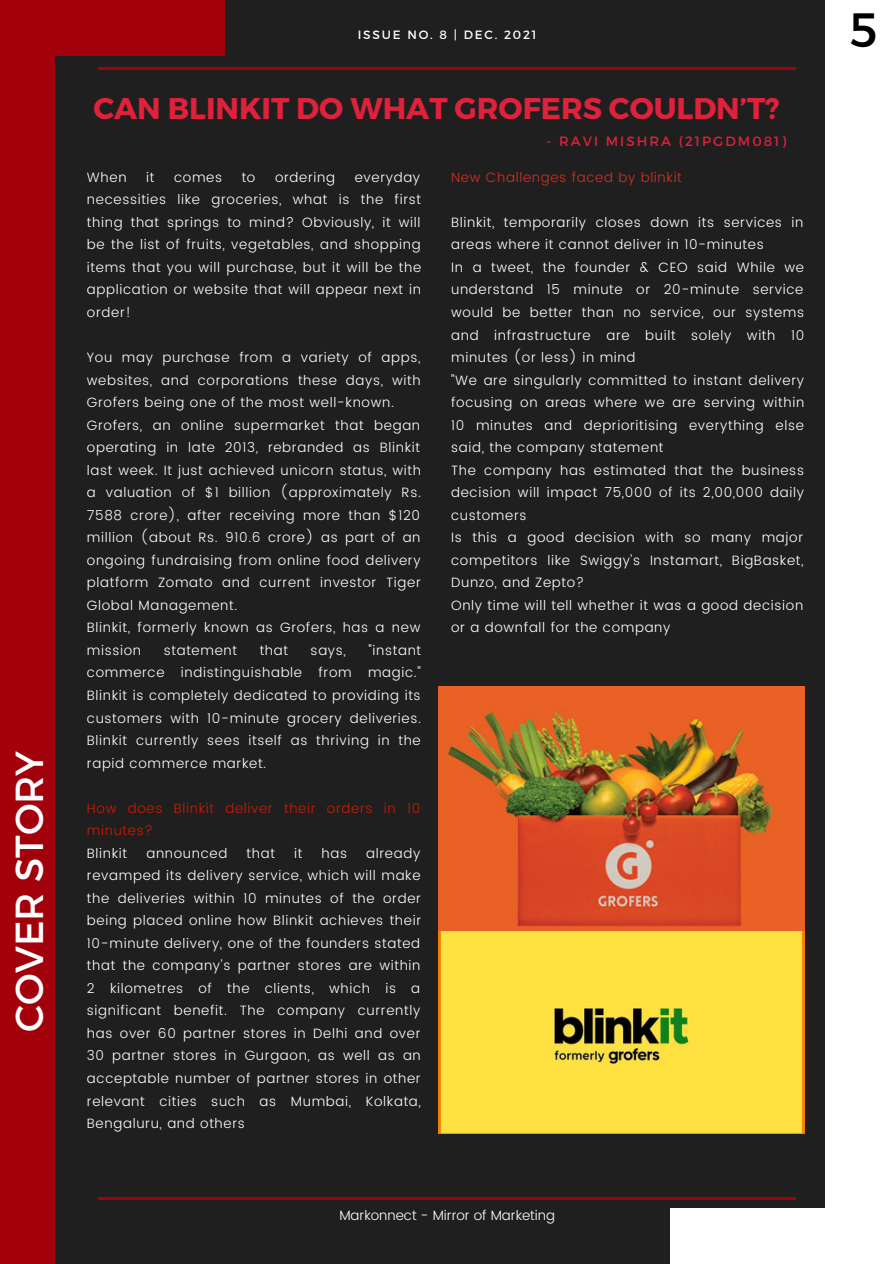
<style>
.page{position:relative;width:894px;height:1264px;background:#fff}
.page>*{position:absolute;margin:0;border:0;box-sizing:border-box;transform-origin:0 0}
.t1{font:48px "Montserrat";color:#000}
.t2{font:39px "Montserrat";color:#fefefe}
.t3{font:700 30px "Montserrat";color:#df213b}
.t4{font:300 13.5px/22.5px "Poppins";letter-spacing:.05em;color:#fcfdfe;text-align:justify}
.t5{font:300 13.5px/22.5px "Poppins";letter-spacing:.05em;color:#fff;text-align:justify}
.t6{font:300 13.5px/22.5px "Poppins";letter-spacing:.05em;color:#ce1a00}
.t7{font:300 13.5px "Poppins";color:#fff}
.t8{font:300 13.5px "Poppins";letter-spacing:.05em;color:#d13123}
.t9{font:13.5px "Montserrat";letter-spacing:.15em;color:#df213b}
.t10{font:12px "Montserrat";letter-spacing:.15em;color:#fefefe}
</style>
<div class="page">
<div style="left:0;top:0;width:893px;height:1263px;background:#1f1f1f"></div>
<hr style="left:98px;top:67px;width:697px;height:3px;background:#a2000a">
<div style="left:825px;top:0;width:68px;height:1263px;background:#fefefe"></div>
<div style="left:0;top:0;width:55px;height:1263px;background:#a2000a"></div>
<hr style="left:98px;top:1197px;width:697px;height:2px;background:#a2000a">
<div style="left:0;top:0;width:225px;height:55px;background:#a2000a"></div>
<div style="left:670px;top:1208px;width:223px;height:55px;background:#fefefe"></div>
<img style="left:438px;top:686px;width:366px;height:447px">
<p class="t2" style="left:4px;top:1032px;width:283px;rotate:-90deg">COVER STORY</p>
<p class="t10" style="left:358px;top:27px;width:180px">ISSUE NO. 8 | DEC. 2021</p>
<p class="t3" style="left:93px;top:89px;width:687px">CAN BLINKIT DO WHAT GROFERS COULDN’T?</p>
<p class="t4" style="left:87px;top:166px;width:41px">When</p>
<p class="t4" style="left:146px;top:166px;width:10px">it</p>
<p class="t4" style="left:174px;top:166px;width:49px">comes</p>
<p class="t4" style="left:242px;top:166px;width:15px">to</p>
<p class="t4" style="left:275px;top:166px;width:61px">ordering</p>
<p class="t4" style="left:87px;top:166px;width:336px;text-indent:268px">everyday necessities like groceries, what is the first thing that springs to mind? Obviously, it will be the list of fruits, vegetables, and shopping items that you will purchase, but it will be the application or website that will appear next in order!</p>
<p class="t4" style="left:87px;top:346px;width:335px">You may purchase from a variety of apps, websites, and corporations these days, with Grofers being one of the most well-known.</p>
<p class="t4" style="left:87px;top:414px;width:335px">Grofers, an online supermarket that began operating in late 2013, rebranded as Blinkit last week. It just achieved unicorn status, with a valuation of $1 billion (approximately Rs.<br>7588 crore), after receiving more than $120 million (about Rs. 910.6 crore) as part of an ongoing fundraising from online food delivery platform Zomato and current investor Tiger Global Management.</p>
<p class="t4" style="left:87px;top:616px;width:335px">Blinkit, formerly known as Grofers, has a new mission</p>
<p class="t4" style="left:87px;top:639px;width:335px;text-indent:281px">"instant commerce indistinguishable from magic." Blinkit is completely dedicated to providing its customers with 10-minute grocery deliveries.<br>Blinkit currently sees itself as thriving in the rapid commerce market.</p>
<p class="t6" style="left:87px;top:796px;width:335px">How does Blinkit deliver their orders in 10 minutes?</p>
<p class="t4" style="left:87px;top:841px;width:42px">Blinkit</p>
<p class="t4" style="left:146px;top:841px;width:82px">announced</p>
<p class="t4" style="left:246px;top:841px;width:30px">that</p>
<p class="t4" style="left:294px;top:841px;width:10px">it</p>
<p class="t4" style="left:321px;top:841px;width:27px">has</p>
<p class="t4" style="left:164px;top:639px;width:75px">statement</p>
<p class="t4" style="left:259px;top:639px;width:30px">that</p>
<p class="t4" style="left:310px;top:639px;width:37px">says,</p>
<p class="t4" style="left:87px;top:841px;width:335px;text-indent:279px">already revamped its delivery service, which will make the deliveries within 10 minutes of the order being placed online how Blinkit achieves their 10-minute delivery, one of the founders stated that the company's partner stores are within 2 kilometres of the clients, which is a significant benefit. The company currently has over 60 partner stores in Delhi and over 30 partner stores in Gurgaon, as well as an acceptable number of partner stores in other relevant cities such as Mumbai, Kolkata, Bengaluru, and others</p>
<p class="t9" style="left:546px;top:132px;width:241px">- RAVI MISHRA (21PGDM081)</p>
<p class="t8" style="left:451px;top:169px;width:232px">New Challenges faced by blinkit</p>
<p class="t5" style="left:451px;top:211px;width:353px">Blinkit, temporarily closes down its services in areas where it cannot deliver in 10-minutes</p>
<p class="t5" style="left:451px;top:256px;width:354px">In a tweet, the founder &amp; CEO said While we understand 15 minute or 20-minute service would be better than no service, our systems and infrastructure are built solely with 10 minutes (or less) in mind</p>
<p class="t5" style="left:451px;top:368px;width:354px">"We are singularly committed to instant delivery focusing on areas where we are serving within 10 minutes and deprioritising everything else said, the company statement</p>
<p class="t5" style="left:451px;top:459px;width:354px">The company has estimated that the business decision will impact 75,000 of its 2,00,000 daily customers</p>
<p class="t5" style="left:451px;top:526px;width:354px">Is this a good decision with so many major competitors like Swiggy's Instamart, BigBasket, Dunzo, and Zepto?</p>
<p class="t5" style="left:451px;top:594px;width:353px">Only time will tell whether it was a good decision or a downfall for the company</p>
<p class="t7" style="left:339px;top:1207px;width:217px">Markonnect - Mirror of Marketing</p>
<p class="t1" style="left:849px;top:-2px;width:29px">5</p>
</div>
